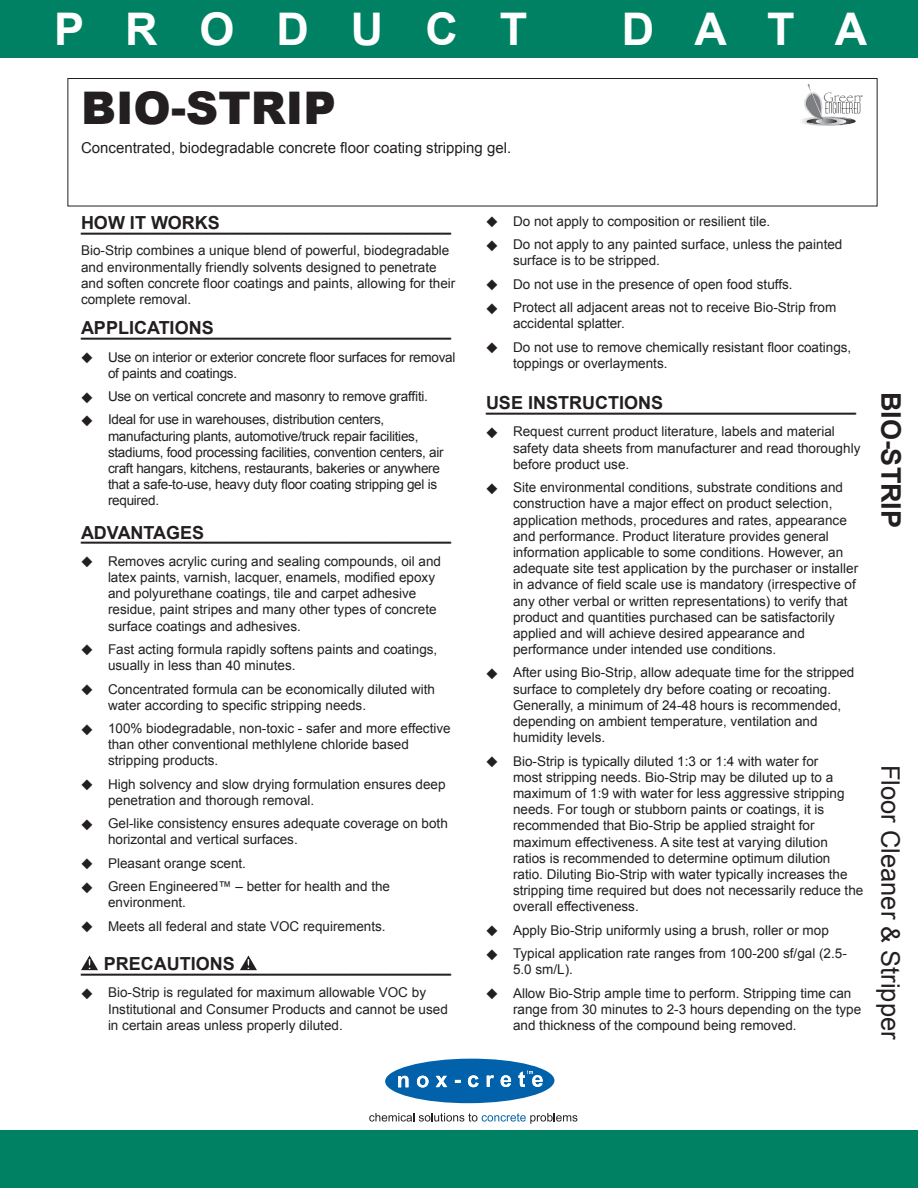
<style>
.page{position:relative;width:918px;height:1188px;background:#fff}
.page>*{position:absolute;margin:0;border:0;box-sizing:border-box;transform-origin:0 0}
.t1{font:700 45px "Arial";color:#fff}
.Product_Name{font:900 45px "Arial";color:#231f20}
.t2{font:700 27px "Arial";color:#231f20}
.t3{font:25.5px "Arial";color:#231f20}
.Section_Underline{font:700 18px "Arial";color:#231f20}
.Section_Header{font:700 18px "Arial";color:#231f20}
.Product_Description{font:15px "Arial";color:#231f20}
.Body_no_Bullet{font:13.5px/16.2px "Arial";color:#231f20}
.Body_no_Bullet-2{font:13.5px/16.2px "Arial";letter-spacing:-.02em;color:#231f20}
.t4{font:2.55px "Arial";color:#231f20}
</style>
<div class="page">
<svg style="left:81px;top:955px;width:17px;height:15px"></svg>
<svg style="left:240px;top:955px;width:17px;height:15px"></svg>
<div style="left:0;top:1131px;width:918px;height:57px;background:#008163"></div>
<div style="left:0;top:0;width:918px;height:57px;background:#008163"></div>
<svg style="left:369px;top:1113px;width:208px;height:11px"></svg>
<svg style="left:385px;top:1059px;width:170px;height:44px"></svg>
<svg style="left:801px;top:84px;width:60px;height:42px"></svg>
<img style="left:816px;top:118px;width:25px;height:6px">
<div style="left:68px;top:78px;width:810px;height:128px;border:1px solid #231f20"></div>
<p class="t1" style="left:54px;top:-1px;width:475px">P R O D U C T</p>
<p class="t1" style="left:622px;top:-1px;width:247px">D A T A</p>
<p class="Product_Name" style="left:81px;top:76px;width:256px">BIO-STRIP</p>
<p class="Product_Description" style="left:81px;top:138px;width:432px">Concentrated, biodegradable concrete floor coating stripping gel.</p>
<p class="t4" style="left:861px;top:95px;width:3px">®</p>
<p class="Section_Header" style="left:81px;top:211px;width:140px">HOW IT WORKS</p>
<p class="Section_Underline" style="left:81px;top:212px;width:372px">_____________________________________</p>
<p class="Body_no_Bullet" style="left:81px;top:243px;width:376px">Bio-Strip combines a unique blend of powerful, biodegradable and environmentally friendly solvents designed to penetrate and soften concrete floor coatings and paints, allowing for their complete removal.</p>
<p class="Section_Header" style="left:81px;top:316px;width:134px">APPLICATIONS</p>
<p class="Section_Underline" style="left:81px;top:318px;width:372px">_____________________________________</p>
<p class="Body_no_Bullet-2" style="left:108px;top:349px;width:349px;text-indent:-27px">◆ Use on interior or exterior concrete floor surfaces for removal of paints and coatings.</p>
<p class="Body_no_Bullet-2" style="left:81px;top:388px;width:349px">◆ Use on vertical concrete and masonry to remove graffiti.</p>
<p class="Body_no_Bullet-2" style="left:108px;top:412px;width:337px;text-indent:-27px">◆ Ideal for use in warehouses, distribution centers, manufacturing plants, automotive/truck repair facilities, stadiums, food processing facilities, convention centers, air craft hangars, kitchens, restaurants, bakeries or anywhere that a safe-to-use, heavy duty floor coating stripping gel is required.</p>
<p class="Section_Header" style="left:81px;top:520px;width:125px">ADVANTAGES</p>
<p class="Section_Underline" style="left:81px;top:522px;width:372px">_____________________________________</p>
<p class="Body_no_Bullet" style="left:108px;top:553px;width:335px;text-indent:-27px">◆ Removes acrylic curing and sealing compounds, oil and latex paints, varnish, lacquer, enamels, modified epoxy and polyurethane coatings, tile and carpet adhesive residue, paint stripes and many other types of concrete surface coatings and adhesives.</p>
<p class="Body_no_Bullet" style="left:108px;top:641px;width:331px;text-indent:-27px">◆ Fast acting formula rapidly softens paints and coatings, usually in less than 40 minutes.</p>
<p class="Body_no_Bullet" style="left:108px;top:681px;width:329px;text-indent:-27px">◆ Concentrated formula can be economically diluted with water according to specific stripping needs.</p>
<p class="Body_no_Bullet" style="left:108px;top:720px;width:344px;text-indent:-27px">◆ 100% biodegradable, non-toxic - safer and more effective than other conventional methlylene chloride based stripping products.</p>
<p class="Body_no_Bullet" style="left:108px;top:776px;width:339px;text-indent:-27px">◆ High solvency and slow drying formulation ensures deep penetration and thorough removal.</p>
<p class="Body_no_Bullet" style="left:108px;top:816px;width:341px;text-indent:-27px">◆ Gel-like consistency ensures adequate coverage on both horizontal and vertical surfaces.</p>
<p class="Body_no_Bullet" style="left:81px;top:855px;width:167px">◆ Pleasant orange scent.</p>
<p class="Body_no_Bullet" style="left:108px;top:878px;width:284px;text-indent:-27px">◆ Green Engineered™ – better for health and the environment.</p>
<p class="Body_no_Bullet" style="left:81px;top:918px;width:306px">◆ Meets all federal and state VOC requirements.</p>
<p class="Section_Header" style="left:104px;top:952px;width:133px">PRECAUTIONS</p>
<p class="Body_no_Bullet" style="left:108px;top:985px;width:341px;text-indent:-27px">◆ Bio-Strip is regulated for maximum allowable VOC by<br>Institutional and Consumer Products and cannot be used in certain areas unless properly diluted.</p>
<p class="Section_Underline" style="left:81px;top:953px;width:372px">_____________________________________</p>
<p class="Body_no_Bullet" style="left:486px;top:213px;width:286px">◆ Do not apply to composition or resilient tile.</p>
<p class="Body_no_Bullet" style="left:513px;top:236px;width:331px;text-indent:-27px">◆ Do not apply to any painted surface, unless the painted surface is to be stripped.</p>
<p class="Body_no_Bullet" style="left:486px;top:276px;width:308px">◆ Do not use in the presence of open food stuffs.</p>
<p class="Body_no_Bullet" style="left:513px;top:299px;width:325px;text-indent:-27px">◆ Protect all adjacent areas not to receive Bio-Strip from accidental splatter.</p>
<p class="Body_no_Bullet" style="left:513px;top:339px;width:340px;text-indent:-27px">◆ Do not use to remove chemically resistant floor coatings, toppings or overlayments.</p>
<p class="Section_Header" style="left:486px;top:391px;width:179px">USE INSTRUCTIONS</p>
<p class="Section_Underline" style="left:486px;top:392px;width:372px">_____________________________________</p>
<p class="Body_no_Bullet" style="left:513px;top:424px;width:349px;text-indent:-27px">◆ Request current product literature, labels and material safety data sheets from manufacturer and read thoroughly before product use.</p>
<p class="Body_no_Bullet" style="left:513px;top:479px;width:347px;text-indent:-27px">◆ Site environmental conditions, substrate conditions and construction have a major effect on product selection, application methods, procedures and rates, appearance and performance. Product literature provides general information applicable to some conditions. However, an adequate site test application by the purchaser or installer in advance of field scale use is mandatory (irrespective of any other verbal or written representations) to verify that product and quantities purchased can be satisfactorily applied and will achieve desired appearance and performance under intended use conditions.</p>
<p class="Body_no_Bullet" style="left:513px;top:665px;width:343px;text-indent:-27px">◆ After using Bio-Strip, allow adequate time for the stripped surface to completely dry before coating or recoating.<br>Generally, a minimum of 24-48 hours is recommended, depending on ambient temperature, ventilation and humidity levels.</p>
<p class="Body_no_Bullet" style="left:513px;top:753px;width:352px;text-indent:-27px">◆ Bio-Strip is typically diluted 1:3 or 1:4 with water for<br>most stripping needs. Bio-Strip may be diluted up to a maximum of 1:9 with water for less aggressive stripping needs. For tough or stubborn paints or coatings, it is recommended that Bio-Strip be applied straight for maximum effectiveness. A site test at varying dilution ratios is recommended to determine optimum dilution ratio. Diluting Bio-Strip with water typically increases the stripping time required but does not necessarily reduce the overall effectiveness.</p>
<p class="Body_no_Bullet" style="left:486px;top:922px;width:344px">◆ Apply Bio-Strip uniformly using a brush, roller or mop</p>
<p class="Body_no_Bullet" style="left:513px;top:945px;width:335px;text-indent:-27px">◆ Typical application rate ranges from 100-200 sf/gal (2.5-<br>5.0 sm/L).</p>
<p class="Body_no_Bullet" style="left:513px;top:985px;width:350px;text-indent:-27px">◆ Allow Bio-Strip ample time to perform. Stripping time can range from 30 minutes to 2-3 hours depending on the type and thickness of the compound being removed.</p>
<p class="t2" style="left:909px;top:392px;width:138px;rotate:90deg">BIO-STRIP</p>
<p class="t3" style="left:907px;top:765px;width:277px;rotate:90deg">Floor Cleaner &amp; Stripper</p>
</div>
